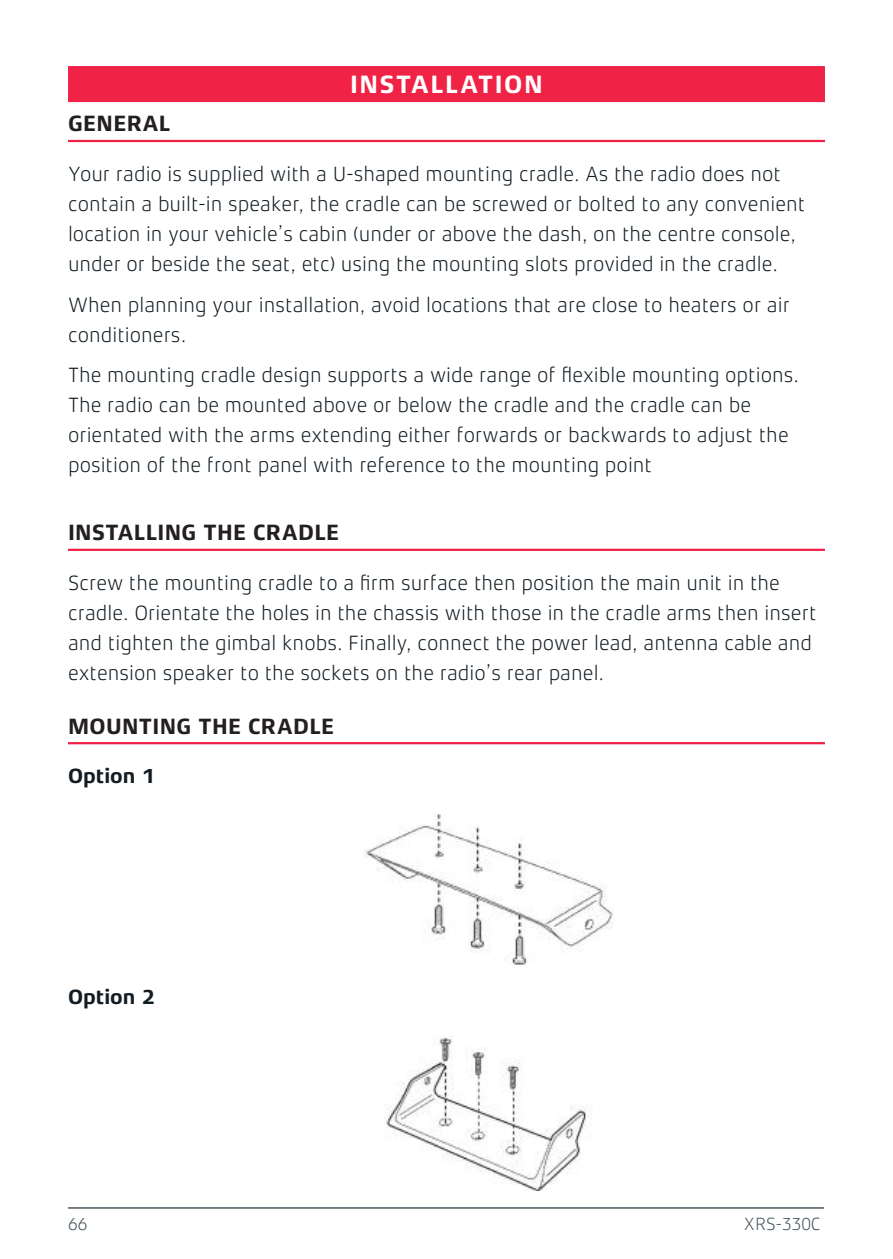
<style>
.page{position:relative;width:893px;height:1259px;background:#fff}
.page>*{position:absolute;margin:0;border:0;box-sizing:border-box;transform-origin:0 0}
.t1{font:700 25.5px "Xenois Sans Pro";letter-spacing:.06em;color:#fff}
.t2{font:700 22.5px "Xenois Sans Pro";letter-spacing:.015em;color:#241f1f}
.t3{font:300 21px/30px "Xenois Sans Pro";color:#121c22}
.t4{font:700 21px "Xenois Sans Pro";color:#121c22}
.t5{font:300 18px "Xenois Sans Pro";color:#475761}
</style>
<div class="page">
<hr style="left:68px;top:1207px;width:756px;height:1px;background:#475761">
<div style="left:68px;top:66px;width:757px;height:36px;background:#f02245"></div>
<hr style="left:68px;top:140px;width:757px;height:2px;background:#f02247">
<hr style="left:68px;top:549px;width:757px;height:2px;background:#f02247">
<hr style="left:68px;top:742px;width:757px;height:2px;background:#f02247">
<img style="left:364px;top:814px;width:250px;height:151px">
<img style="left:385px;top:1035px;width:207px;height:156px">
<p class="t1" style="left:350px;top:70px;width:194px">INSTALLATION</p>
<p class="t2" style="left:68px;top:111px;width:104px">GENERAL</p>
<p class="t3" style="left:68px;top:158px;width:739px">Your radio is supplied with a U-shaped mounting cradle. As the radio does not contain a built-in speaker, the cradle can be screwed or bolted to any convenient location in your vehicle’s cabin (under or above the dash, on the centre console, under or beside the seat, etc) using the mounting slots provided in the cradle.</p>
<p class="t3" style="left:68px;top:289px;width:723px">When planning your installation, avoid locations that are close to heaters or air conditioners.</p>
<p class="t3" style="left:68px;top:360px;width:733px">The mounting cradle design supports a wide range of flexible mounting options.<br>The radio can be mounted above or below the cradle and the cradle can be orientated with the arms extending either forwards or backwards to adjust the position of the front panel with reference to the mounting point</p>
<p class="t2" style="left:68px;top:520px;width:273px">INSTALLING THE CRADLE</p>
<p class="t3" style="left:68px;top:567px;width:750px">Screw the mounting cradle to a firm surface then position the main unit in the cradle. Orientate the holes in the chassis with those in the cradle arms then insert and tighten the gimbal knobs. Finally, connect the power lead, antenna cable and extension speaker to the sockets on the radio’s rear panel.</p>
<p class="t2" style="left:68px;top:713px;width:268px">MOUNTING THE CRADLE</p>
<p class="t4" style="left:68px;top:764px;width:88px">Option 1</p>
<p class="t4" style="left:68px;top:985px;width:88px">Option 2</p>
<p class="t5" style="left:68px;top:1213px;width:21px">66</p>
<p class="t5" style="left:744px;top:1213px;width:78px">XRS-330C</p>
</div>
